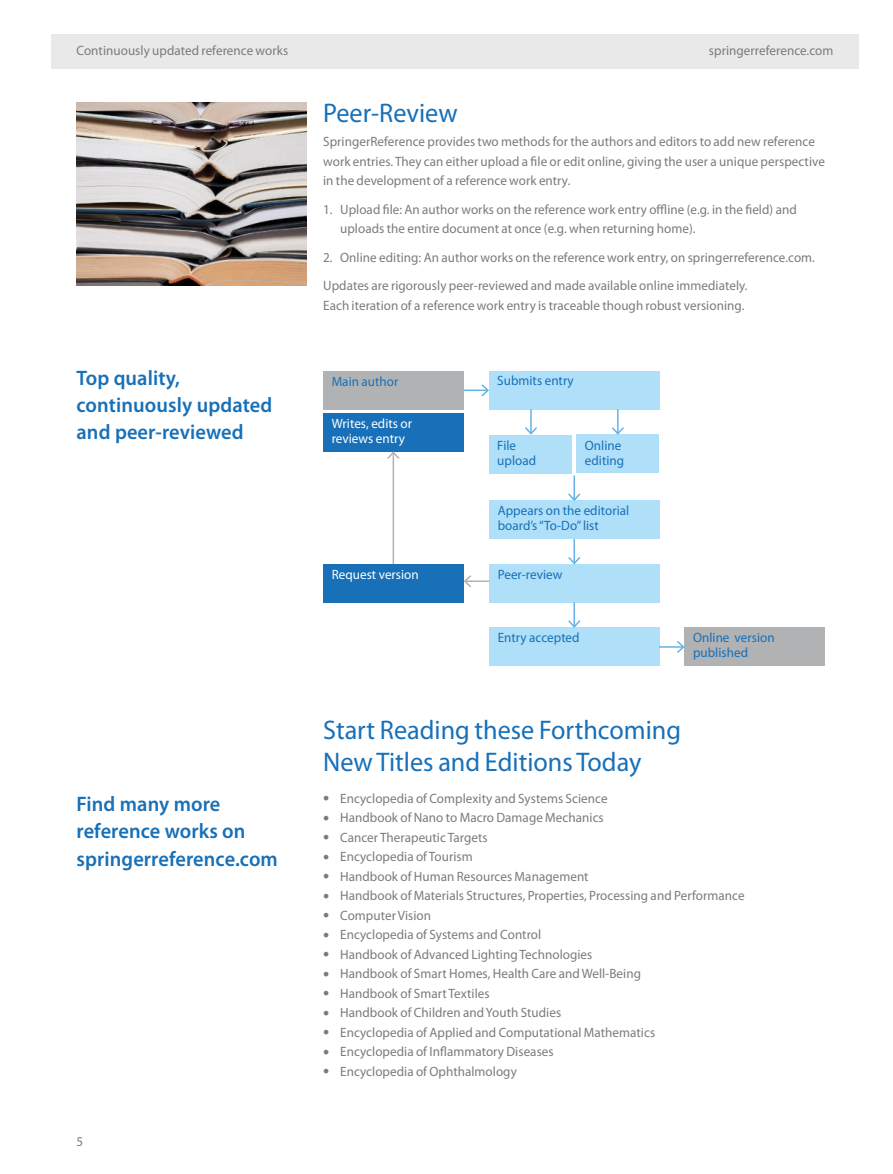
<style>
.page{position:relative;width:893px;height:1174px;background:#fff}
.page>*{position:absolute;margin:0;border:0;box-sizing:border-box;transform-origin:0 0}
.t1{font:27px/31.5px "Myriad Pro";color:#1770b8}
.t2{font:600 21px/27.3px "Myriad Pro";letter-spacing:.005em;color:#1770b8}
.t3{font:13.5px/19.5px "Myriad Pro";letter-spacing:.005em;color:#7a7b7a}
.t4{font:13.5px/15px "Myriad Pro";letter-spacing:.005em;color:#1770b8}
.t5{font:13.5px/15px "Myriad Pro";letter-spacing:.005em;color:#fff}
.s1{font-size:22.5px}
</style>
<div class="page">
<div style="left:51px;top:34px;width:808px;height:34px;background:#e9e9e9"></div>
<div style="left:489px;top:435px;width:83px;height:38px;background:#afdff9"></div>
<div style="left:489px;top:500px;width:170px;height:39px;background:#afdff9"></div>
<div style="left:489px;top:371px;width:170px;height:38px;background:#afdff9"></div>
<div style="left:576px;top:435px;width:83px;height:38px;background:#afdff9"></div>
<div style="left:489px;top:628px;width:170px;height:38px;background:#afdff9"></div>
<div style="left:489px;top:564px;width:170px;height:38px;background:#afdff9"></div>
<div style="left:685px;top:628px;width:140px;height:38px;background:#b1b2b3"></div>
<div style="left:323px;top:371px;width:140px;height:38px;background:#b1b2b3"></div>
<div style="left:323px;top:413px;width:140px;height:39px;background:#1770b8"></div>
<div style="left:323px;top:564px;width:140px;height:38px;background:#1770b8"></div>
<hr style="left:530px;top:409px;width:2px;height:24px;background:#65b2e4">
<svg style="left:525px;top:425px;width:12px;height:10px"></svg>
<hr style="left:617px;top:409px;width:2px;height:24px;background:#65b2e4">
<svg style="left:610px;top:425px;width:15px;height:10px"></svg>
<hr style="left:573px;top:475px;width:2px;height:25px;background:#65b2e4">
<svg style="left:568px;top:492px;width:13px;height:9px"></svg>
<hr style="left:573px;top:539px;width:2px;height:24px;background:#65b2e4">
<svg style="left:568px;top:555px;width:13px;height:10px"></svg>
<hr style="left:573px;top:602px;width:2px;height:25px;background:#65b2e4">
<svg style="left:567px;top:618px;width:15px;height:10px"></svg>
<svg style="left:659px;top:639px;width:26px;height:15px"></svg>
<hr style="left:465px;top:580px;width:24px;height:2px;background:#b1b2b3">
<svg style="left:463px;top:573px;width:10px;height:16px"></svg>
<hr style="left:463px;top:389px;width:25px;height:2px;background:#65b2e4">
<svg style="left:480px;top:384px;width:9px;height:13px"></svg>
<hr style="left:393px;top:452px;width:1px;height:112px;background:#b1b2b3">
<svg style="left:387px;top:451px;width:13px;height:9px"></svg>
<img style="left:77px;top:102px;width:229px;height:183px">
<p class="t3" style="left:77px;top:41px;width:213px">Continuously updated reference works</p>
<p class="t3" style="left:709px;top:41px;width:126px">springerreference.com</p>
<h2 class="t2" style="left:77px;top:363px;width:197px">Top quality, continuously updated and peer-reviewed</h2>
<h2 class="t2" style="left:77px;top:790px;width:203px">Find many more reference works on springerreference.com</h2>
<p class="t3" style="left:77px;top:1131px;width:8px">5</p>
<h1 class="t1" style="left:323px;top:97px;width:136px">Peer-Review</h1>
<p class="t3" style="left:323px;top:132px;width:503px">SpringerReference provides two methods for the authors and editors to add new reference work entries. They can either upload a file or edit online, giving the user a unique perspective in the development of a reference work entry.</p>
<p class="t3" style="left:340px;top:199px;width:458px;text-indent:-17px">1. Upload file: An author works on the reference work entry offline (e.g. in the field) and uploads the entire document at once (e.g. when returning home).</p>
<p class="t3" style="left:323px;top:243px;width:493px;line-height:28.5px">2. Online editing: An author works on the reference work entry, on springerreference.com.<br>Updates are rigorously peer-reviewed and made available online immediately.</p>
<p class="t3" style="left:323px;top:295px;width:423px">Each iteration of a reference work entry is traceable though robust versioning.</p>
<p class="t4" style="left:332px;top:374px;width:68px">Main author</p>
<p class="t5" style="left:332px;top:415px;width:82px">Writes, edits or reviews entry</p>
<p class="t5" style="left:332px;top:567px;width:89px">Request version</p>
<p class="t4" style="left:497px;top:373px;width:78px">Submits entry</p>
<p class="t4" style="left:497px;top:437px;width:40px">File upload</p>
<p class="t4" style="left:585px;top:437px;width:41px">Online editing</p>
<p class="t4" style="left:498px;top:503px;width:133px">Appears on the editorial board’s “To-Do” list</p>
<p class="t4" style="left:498px;top:566px;width:66px">Peer-review</p>
<p class="t4" style="left:498px;top:630px;width:83px">Entry accepted</p>
<p class="t4" style="left:693px;top:630px;width:83px">Online version published</p>
<h1 class="t1" style="left:323px;top:714px;width:359px">Start Reading these Forthcoming<br>New Titles and Editions Today</h1>
<p class="t3" style="left:323px;top:788px;width:286px"><span class="s1">•</span> Encyclopedia of Complexity and Systems Science</p>
<p class="t3" style="left:323px;top:807px;width:282px"><span class="s1">•</span> Handbook of Nano to Macro Damage Mechanics</p>
<p class="t3" style="left:323px;top:827px;width:166px"><span class="s1">•</span> Cancer Therapeutic Targets</p>
<p class="t3" style="left:323px;top:846px;width:151px"><span class="s1">•</span> Encyclopedia of Tourism</p>
<p class="t3" style="left:323px;top:866px;width:267px"><span class="s1">•</span> Handbook of Human Resources Management</p>
<p class="t3" style="left:323px;top:885px;width:423px"><span class="s1">•</span> Handbook of Materials Structures, Properties, Processing and Performance</p>
<p class="t3" style="left:323px;top:905px;width:109px"><span class="s1">•</span> Computer Vision</p>
<p class="t3" style="left:323px;top:924px;width:220px"><span class="s1">•</span> Encyclopedia of Systems and Control</p>
<p class="t3" style="left:323px;top:944px;width:271px"><span class="s1">•</span> Handbook of Advanced Lighting Technologies</p>
<p class="t3" style="left:323px;top:963px;width:319px"><span class="s1">•</span> Handbook of Smart Homes, Health Care and Well-Being</p>
<p class="t3" style="left:323px;top:983px;width:168px"><span class="s1">•</span> Handbook of Smart Textiles</p>
<p class="t3" style="left:323px;top:1002px;width:240px"><span class="s1">•</span> Handbook of Children and Youth Studies</p>
<p class="t3" style="left:323px;top:1022px;width:334px"><span class="s1">•</span> Encyclopedia of Applied and Computational Mathematics</p>
<p class="t3" style="left:323px;top:1041px;width:232px"><span class="s1">•</span> Encyclopedia of Inflammatory Diseases</p>
<p class="t3" style="left:323px;top:1061px;width:195px"><span class="s1">•</span> Encyclopedia of Ophthalmology</p>
</div>
